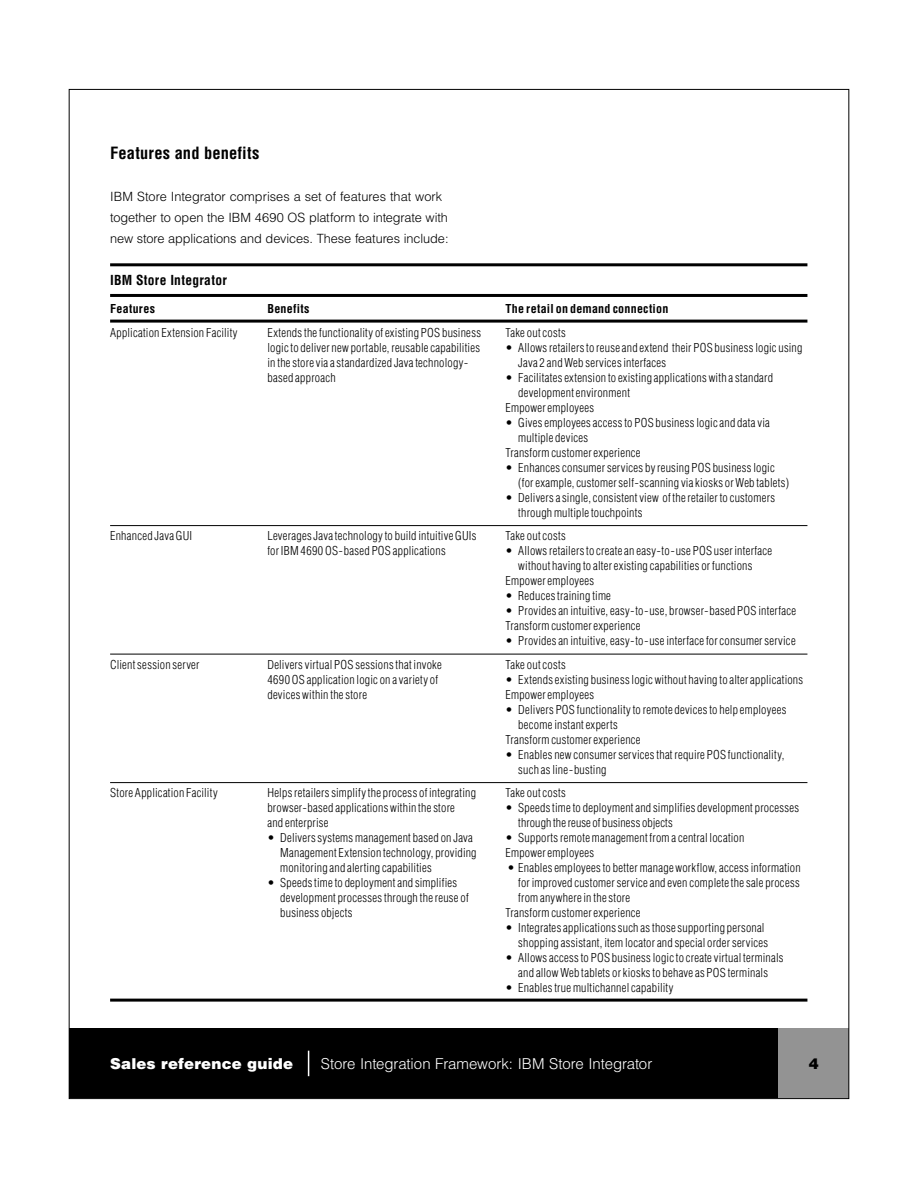
<style>
.page{position:relative;width:918px;height:1188px;background:#fff}
.page>*{position:absolute;margin:0;border:0;box-sizing:border-box;transform-origin:0 0}
.Main{font:700 condensed 16.5px "Helvetica";letter-spacing:.01em;color:#000}
.t1{font:300 15px "Helvetica";letter-spacing:-.005em;color:#fff}
.t2{font:900 15px "Helvetica";letter-spacing:.015em;color:#fff}
.t3{font:900 15px "Helvetica";color:#000}
.t4{font:700 condensed 13.5px "Helvetica";letter-spacing:.02em;color:#000}
.BR_2_3_column_Helvetica_text{font:300 12.75px/21px "Helvetica";letter-spacing:-.005em;color:#000}
.Tabular{font:300 condensed 12px/15px "Helvetica";letter-spacing:.02em;color:#000}
.Bold_tab{font:700 condensed 12px "Helvetica";letter-spacing:.02em;color:#000}
</style>
<div class="page">
<hr style="left:110px;top:263px;width:697px;height:3px;background:#000">
<hr style="left:110px;top:294px;width:697px;height:3px;background:#000">
<hr style="left:110px;top:320px;width:697px;height:3px;background:#000">
<hr style="left:110px;top:525px;width:697px;height:1px;background:#000">
<hr style="left:110px;top:654px;width:697px;height:1px;background:#000">
<hr style="left:110px;top:782px;width:697px;height:1px;background:#000">
<hr style="left:110px;top:999px;width:697px;height:3px;background:#000">
<div style="left:69px;top:1028px;width:780px;height:71px;background:#000"></div>
<div style="left:778px;top:1028px;width:71px;height:71px;background:#939393"></div>
<svg style="left:308px;top:1051px;width:1px;height:25px"></svg>
<p class="Main" style="left:110px;top:143px;width:151px">Features and benefits</p>
<p class="BR_2_3_column_Helvetica_text" style="left:110px;top:186px;width:340px">IBM Store Integrator comprises a set of features that work together to open the IBM 4690 OS platform to integrate with new store applications and devices. These features include:</p>
<p class="t4" style="left:110px;top:272px;width:118px">IBM Store Integrator</p>
<p class="Bold_tab" style="left:110px;top:301px;width:46px">Features</p>
<p class="Bold_tab" style="left:267px;top:301px;width:44px">Benefits</p>
<p class="Bold_tab" style="left:506px;top:301px;width:164px">The retail on demand connection</p>
<p class="Tabular" style="left:110px;top:325px;width:129px">Application Extension Facility</p>
<p class="Tabular" style="left:267px;top:325px;width:215px">Extends the functionality of existing POS business</p>
<p class="Tabular" style="left:506px;top:325px;width:62px">Take out costs</p>
<p class="Tabular" style="left:267px;top:340px;width:214px">logic to deliver new portable, reusable capabilities</p>
<p class="Tabular" style="left:506px;top:340px;width:298px">• Allows retailers to reuse and extend their POS business logic using</p>
<p class="Tabular" style="left:267px;top:355px;width:202px">in the store via a standardized Java technology-</p>
<p class="Tabular" style="left:518px;top:355px;width:149px">Java 2 and Web services interfaces</p>
<p class="Tabular" style="left:267px;top:370px;width:70px">based approach</p>
<p class="Tabular" style="left:506px;top:370px;width:269px">• Facilitates extension to existing applications with a standard</p>
<p class="Tabular" style="left:518px;top:385px;width:113px">development environment</p>
<p class="Tabular" style="left:506px;top:400px;width:90px">Empower employees</p>
<p class="Tabular" style="left:506px;top:415px;width:266px">• Gives employees access to POS business logic and data via</p>
<p class="Tabular" style="left:518px;top:430px;width:71px">multiple devices</p>
<p class="Tabular" style="left:506px;top:445px;width:137px">Transform customer experience</p>
<p class="Tabular" style="left:518px;top:460px;width:272px;text-indent:-13px">• Enhances consumer services by reusing POS business logic (for example, customer self-scanning via kiosks or Web tablets)</p>
<p class="Tabular" style="left:518px;top:490px;width:258px;text-indent:-13px">• Delivers a single, consistent view of the retailer to customers through multiple touchpoints</p>
<p class="Tabular" style="left:110px;top:528px;width:84px">Enhanced Java GUI</p>
<p class="Tabular" style="left:267px;top:528px;width:210px">Leverages Java technology to build intuitive GUIs</p>
<p class="Tabular" style="left:506px;top:528px;width:62px">Take out costs</p>
<p class="Tabular" style="left:267px;top:543px;width:180px">for IBM 4690 OS-based POS applications</p>
<p class="Tabular" style="left:506px;top:543px;width:268px">• Allows retailers to create an easy-to-use POS user interface</p>
<p class="Tabular" style="left:518px;top:558px;width:236px">without having to alter existing capabilities or functions</p>
<p class="Tabular" style="left:506px;top:573px;width:90px">Empower employees</p>
<p class="Tabular" style="left:506px;top:588px;width:107px">• Reduces training time</p>
<p class="Tabular" style="left:506px;top:603px;width:292px">• Provides an intuitive, easy-to-use, browser-based POS interface<br>Transform customer experience</p>
<p class="Tabular" style="left:506px;top:633px;width:292px">• Provides an intuitive, easy-to-use interface for consumer service</p>
<p class="Tabular" style="left:110px;top:657px;width:91px">Client session server</p>
<p class="Tabular" style="left:267px;top:657px;width:176px">Delivers virtual POS sessions that invoke</p>
<p class="Tabular" style="left:506px;top:657px;width:62px">Take out costs</p>
<p class="Tabular" style="left:267px;top:672px;width:172px">4690 OS application logic on a variety of</p>
<p class="Tabular" style="left:506px;top:672px;width:299px">• Extends existing business logic without having to alter applications</p>
<p class="Tabular" style="left:267px;top:687px;width:101px">devices within the store</p>
<p class="Tabular" style="left:506px;top:687px;width:90px">Empower employees</p>
<p class="Tabular" style="left:506px;top:702px;width:282px">• Delivers POS functionality to remote devices to help employees</p>
<p class="Tabular" style="left:518px;top:717px;width:101px">become instant experts</p>
<p class="Tabular" style="left:506px;top:732px;width:137px">Transform customer experience</p>
<p class="Tabular" style="left:518px;top:747px;width:268px;text-indent:-13px">• Enables new consumer services that require POS functionality, such as line-busting</p>
<p class="Tabular" style="left:110px;top:785px;width:109px">Store Application Facility</p>
<p class="Tabular" style="left:267px;top:785px;width:210px">Helps retailers simplify the process of integrating</p>
<p class="Tabular" style="left:506px;top:785px;width:62px">Take out costs</p>
<p class="Tabular" style="left:267px;top:800px;width:189px">browser-based applications within the store</p>
<p class="Tabular" style="left:506px;top:800px;width:295px">• Speeds time to deployment and simplifies development processes</p>
<p class="Tabular" style="left:267px;top:815px;width:63px">and enterprise</p>
<p class="Tabular" style="left:518px;top:815px;width:156px">through the reuse of business objects</p>
<p class="Tabular" style="left:267px;top:830px;width:207px">• Delivers systems management based on Java</p>
<p class="Tabular" style="left:506px;top:830px;width:240px">• Supports remote management from a central location</p>
<p class="Tabular" style="left:280px;top:845px;width:198px">Management Extension technology, providing</p>
<p class="Tabular" style="left:506px;top:845px;width:90px">Empower employees</p>
<p class="Tabular" style="left:280px;top:860px;width:153px">monitoring and alerting capabilities</p>
<p class="Tabular" style="left:507px;top:860px;width:295px">• Enables employees to better manage workflow, access information</p>
<p class="Tabular" style="left:267px;top:875px;width:191px">• Speeds time to deployment and simplifies</p>
<p class="Tabular" style="left:518px;top:875px;width:283px">for improved customer service and even complete the sale process</p>
<p class="Tabular" style="left:280px;top:890px;width:190px">development processes through the reuse of</p>
<p class="Tabular" style="left:518px;top:890px;width:113px">from anywhere in the store</p>
<p class="Tabular" style="left:280px;top:905px;width:74px">business objects</p>
<p class="Tabular" style="left:506px;top:905px;width:137px">Transform customer experience</p>
<p class="Tabular" style="left:518px;top:920px;width:251px;text-indent:-13px">• Integrates applications such as those supporting personal shopping assistant, item locator and special order services</p>
<p class="Tabular" style="left:506px;top:950px;width:279px;text-align:center">• Allows access to POS business logic to create virtual terminals and allow Web tablets or kiosks to behave as POS terminals</p>
<p class="Tabular" style="left:506px;top:980px;width:169px">• Enables true multichannel capability</p>
<p class="t2" style="left:110px;top:1054px;width:185px">Sales reference guide</p>
<p class="t1" style="left:321px;top:1055px;width:333px">Store Integration Framework: IBM Store Integrator</p>
<p class="t3" style="left:809px;top:1054px;width:12px">4</p>
</div>
